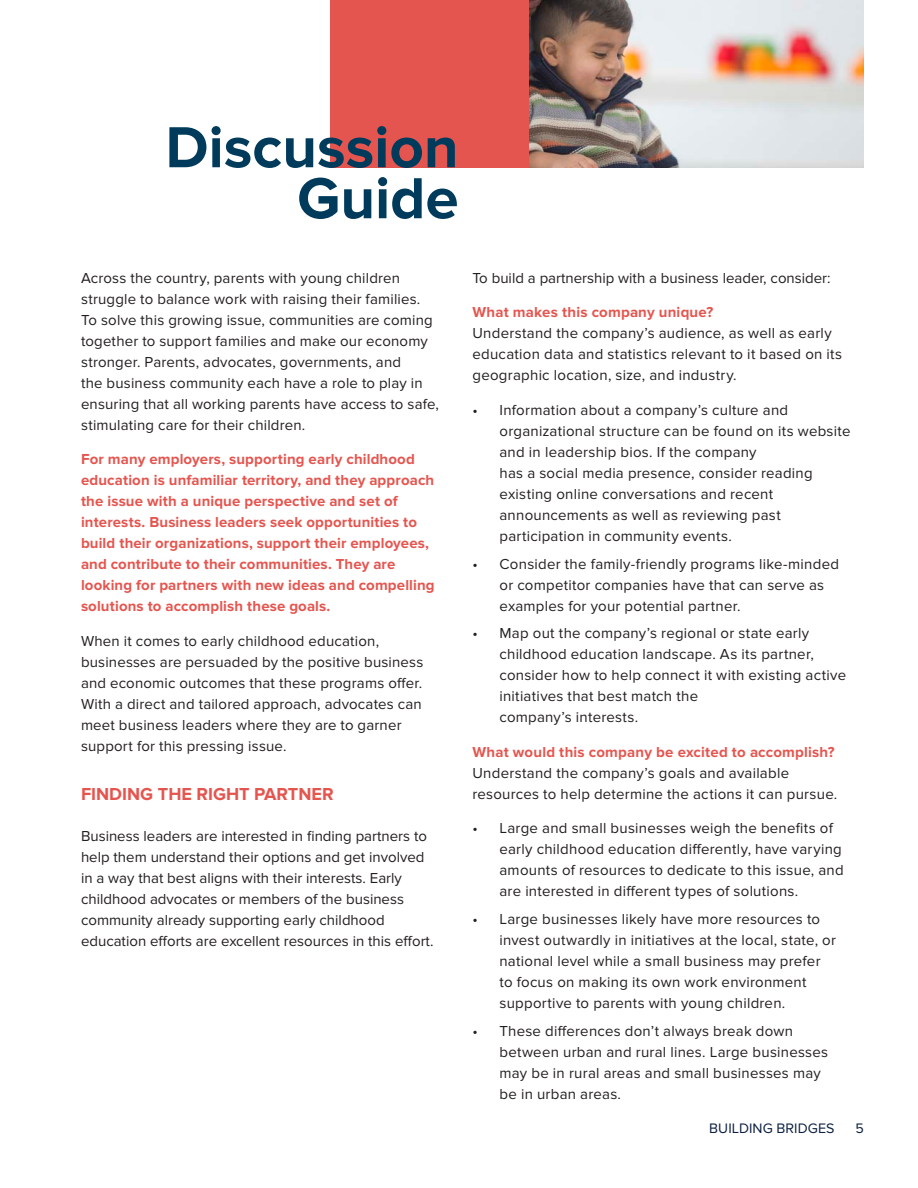
<style>
.page{position:relative;width:918px;height:1188px;background:#fff}
.page>*{position:absolute;margin:0;border:0;box-sizing:border-box;transform-origin:0 0}
.t1{font:700 60px/51px "Proxima Nova";color:#003b5c;text-align:right}
.t2{font:700 18px "Proxima Nova";color:#e5554f}
.Body_copy_10_12{font:15px/21px "Proxima Nova";letter-spacing:.015em;color:#231f20}
.Body_copy_10_12-2{font:700 15px/21px "Proxima Nova";letter-spacing:.01em;color:#e5554f}
.body_copy_10_14{font:15px/21px "Proxima Nova";letter-spacing:.015em;color:#231f20}
.t3{font:14.25px "Proxima Nova";letter-spacing:.005em;color:#0c1f3f}
.s1{font-weight:700;color:#e5554f}
</style>
<div class="page">
<div style="left:330px;top:0;width:534px;height:168px;background:#e5554f"></div>
<img style="left:529px;top:0;width:335px;height:168px">
<p class="t1" style="left:165px;top:123px;width:295px">Discussion<br>Guide</p>
<p class="Body_copy_10_12" style="left:81px;top:268px;width:360px">Across the country, parents with young children struggle to balance work with raising their families.<br>To solve this growing issue, communities are coming together to support families and make our economy stronger. Parents, advocates, governments, and<br>the business community each have a role to play in ensuring that all working parents have access to safe, stimulating care for their children.</p>
<p class="Body_copy_10_12-2" style="left:81px;top:449px;width:355px">For many employers, supporting early childhood education is unfamiliar territory, and they approach the issue with a unique perspective and set of interests. Business leaders seek opportunities to build their organizations, support their employees, and contribute to their communities. They are looking for partners with new ideas and compelling solutions to accomplish these goals.</p>
<p class="Body_copy_10_12" style="left:81px;top:631px;width:344px">When it comes to early childhood education, businesses are persuaded by the positive business and economic outcomes that these programs offer.<br>With a direct and tailored approach, advocates can meet business leaders where they are to garner support for this pressing issue.</p>
<p class="t2" style="left:81px;top:783px;width:254px">FINDING THE RIGHT PARTNER</p>
<p class="Body_copy_10_12" style="left:81px;top:826px;width:354px">Business leaders are interested in finding partners to help them understand their options and get involved in a way that best aligns with their interests. Early childhood advocates or members of the business community already supporting early childhood education efforts are excellent resources in this effort.</p>
<p class="Body_copy_10_12" style="left:472px;top:268px;width:360px">To build a partnership with a business leader, consider:</p>
<p class="Body_copy_10_12" style="left:472px;top:302px;width:371px"><span class="s1">What makes this company unique?<br></span>Understand the company’s audience, as well as early education data and statistics relevant to it based on its geographic location, size, and industry.</p>
<p class="Body_copy_10_12" style="left:500px;top:400px;width:352px;text-indent:-27px">• Information about a company’s culture and organizational structure can be found on its website and in leadership bios. If the company<br>has a social media presence, consider reading existing online conversations and recent announcements as well as reviewing past participation in community events.</p>
<p class="Body_copy_10_12" style="left:500px;top:553px;width:341px;text-indent:-27px">• Consider the family-friendly programs like-minded or competitor companies have that can serve as examples for your potential partner.</p>
<p class="Body_copy_10_12" style="left:500px;top:623px;width:348px;text-indent:-27px">• Map out the company’s regional or state early childhood education landscape. As its partner, consider how to help connect it with existing active initiatives that best match the<br>company’s interests.</p>
<p class="body_copy_10_14" style="left:472px;top:742px;width:366px"><span class="s1">What would this company be excited to accomplish?<br></span>Understand the company’s goals and available resources to help determine the actions it can pursue.</p>
<p class="Body_copy_10_12" style="left:500px;top:818px;width:346px;text-indent:-27px">• Large and small businesses weigh the benefits of early childhood education differently, have varying amounts of resources to dedicate to this issue, and are interested in different types of solutions.</p>
<p class="Body_copy_10_12" style="left:500px;top:909px;width:338px;text-indent:-27px">• Large businesses likely have more resources to invest outwardly in initiatives at the local, state, or national level while a small business may prefer to focus on making its own work environment supportive to parents with young children.</p>
<p class="Body_copy_10_12" style="left:500px;top:1021px;width:330px;text-indent:-27px">• These differences don’t always break down between urban and rural lines. Large businesses may be in rural areas and small businesses may be in urban areas.</p>
<p class="t3" style="left:709px;top:1120px;width:127px">BUILDING BRIDGES</p>
<p class="t3" style="left:856px;top:1120px;width:10px">5</p>
</div>
